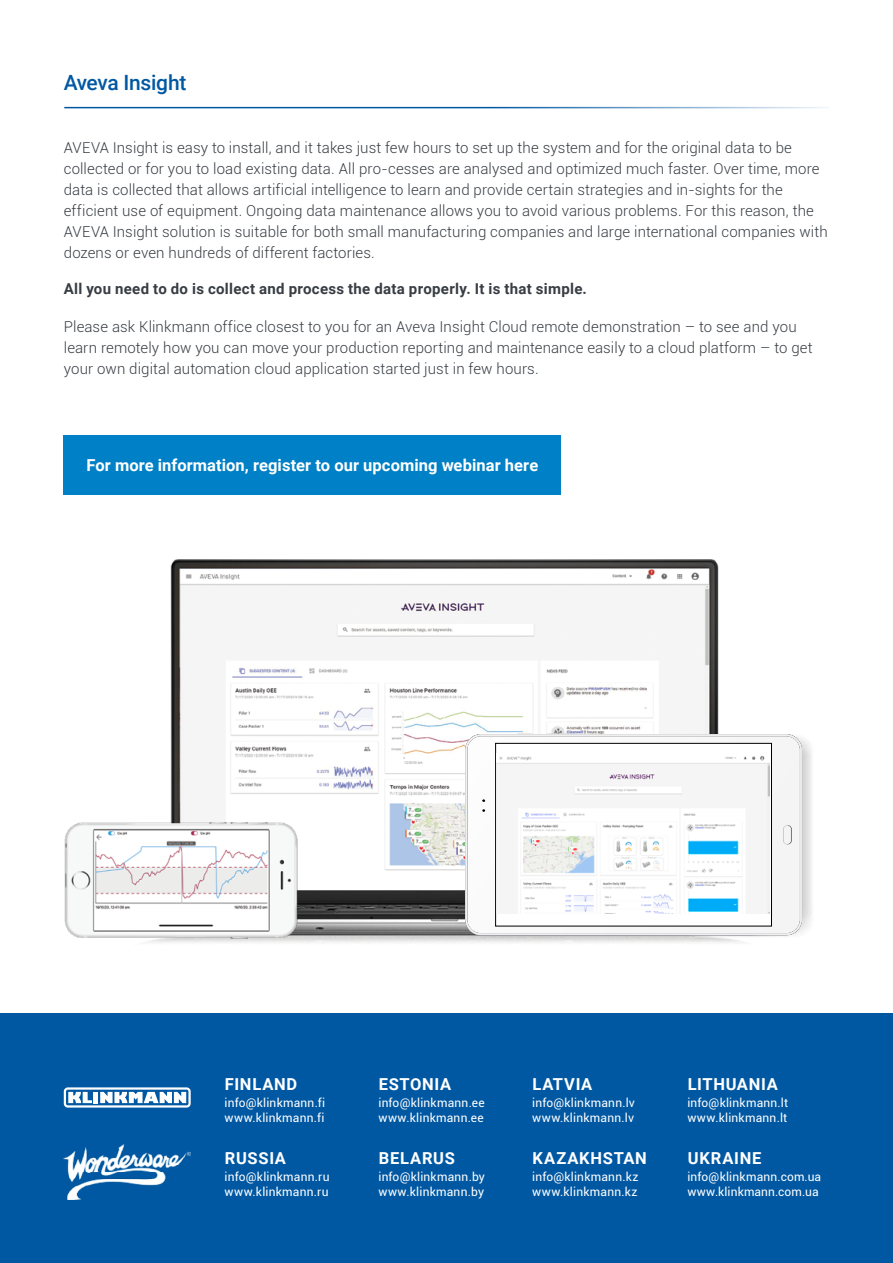
<style>
.page{position:relative;width:893px;height:1263px;background:#fff}
.page>*{position:absolute;margin:0;border:0;box-sizing:border-box;transform-origin:0 0}
.t1{font:500 21px "Roboto";letter-spacing:-.015em;color:#0058a3}
.t2{font:700 16.5px "Roboto";letter-spacing:.03em;color:#fff}
.t3{font:700 16.5px "Roboto";letter-spacing:.005em;color:#fff}
.t4{font:700 16.5px "Roboto";letter-spacing:.05em;color:#fff}
.t5{font:300 15px/21px "Roboto";letter-spacing:.005em;color:#373d43}
.t6{font:700 15px "Roboto";letter-spacing:.02em;color:#373d43}
.t7{font:12px/15px "Roboto";letter-spacing:.02em;color:#fff}
</style>
<div class="page">
<div style="left:0;top:1014px;width:893px;height:249px;background:#0058a3"></div>
<img style="left:170px;top:559px;width:575px;height:384px">
<img style="left:64px;top:804px;width:241px;height:139px">
<svg style="left:466px;top:734px;width:346px;height:204px"></svg>
<svg style="left:466px;top:735px;width:335px;height:199px"></svg>
<div style="left:466px;top:735px;width:335px;height:199px;border:1px solid #f3f3f3;border-radius:15px"></div>
<svg style="left:783px;top:825px;width:9px;height:19px"></svg>
<div style="left:496px;top:743px;width:275px;height:183px;background:#fff"></div>
<div style="left:495px;top:743px;width:277px;height:183px;border:1px solid #000"></div>
<img style="left:496px;top:754px;width:274px;height:159px">
<hr style="left:64px;top:107px;width:765px;height:1px;background:#0058a3">
<img style="left:64px;top:1144px;width:127px;height:55px">
<svg style="left:64px;top:1087px;width:127px;height:20px"></svg>
<div style="left:64px;top:435px;width:497px;height:60px;background:#0080c6"></div>
<h1 class="t1" style="left:64px;top:68px;width:124px">Aveva Insight</h1>
<p class="t5" style="left:64px;top:137px;width:765px">AVEVA Insight is easy to install, and it takes just few hours to set up the system and for the original data to be collected or for you to load existing data. All pro-cesses are analysed and optimized much faster. Over time, more data is collected that allows artificial intelligence to learn and provide certain strategies and in-sights for the efficient use of equipment. Ongoing data maintenance allows you to avoid various problems. For this reason, the AVEVA Insight solution is suitable for both small manufacturing companies and large international companies with dozens or even hundreds of different factories.</p>
<p class="t6" style="left:64px;top:278px;width:525px">All you need to do is collect and process the data properly. It is that simple.</p>
<p class="t5" style="left:64px;top:316px;width:750px">Please ask Klinkmann office closest to you for an Aveva Insight Cloud remote demonstration – to see and you learn remotely how you can move your production reporting and maintenance easily to a cloud platform – to get your own digital automation cloud application started just in few hours.</p>
<p class="t3" style="left:86px;top:454px;width:453px">For more information, register to our upcoming webinar here</p>
<p class="t2" style="left:225px;top:1072px;width:74px">FINLAND</p>
<p class="t2" style="left:379px;top:1072px;width:74px">ESTONIA</p>
<p class="t2" style="left:532px;top:1072px;width:61px">LATVIA</p>
<p class="t2" style="left:688px;top:1072px;width:92px">LITHUANIA</p>
<p class="t7" style="left:225px;top:1094px;width:102px">info@klinkmann.fi www.klinkmann.fi</p>
<p class="t7" style="left:378px;top:1094px;width:108px">info@klinkmann.ee www.klinkmann.ee</p>
<p class="t7" style="left:532px;top:1094px;width:104px">info@klinkmann.lv www.klinkmann.lv</p>
<p class="t7" style="left:687px;top:1094px;width:102px">info@klinkmann.lt www.klinkmann.lt</p>
<p class="t2" style="left:225px;top:1147px;width:63px">RUSSIA</p>
<p class="t2" style="left:379px;top:1147px;width:78px">BELARUS</p>
<p class="t2" style="left:532px;top:1147px;width:116px">KAZAKHSTAN</p>
<p class="t4" style="left:688px;top:1147px;width:75px">UKRAINE</p>
<p class="t7" style="left:225px;top:1168px;width:106px">info@klinkmann.ru www.klinkmann.ru</p>
<p class="t7" style="left:378px;top:1168px;width:108px">info@klinkmann.by www.klinkmann.by</p>
<p class="t7" style="left:532px;top:1168px;width:108px">info@klinkmann.kz www.klinkmann.kz</p>
<p class="t7" style="left:687px;top:1168px;width:135px">info@klinkmann.com.ua www.klinkmann.com.ua</p>
</div>
